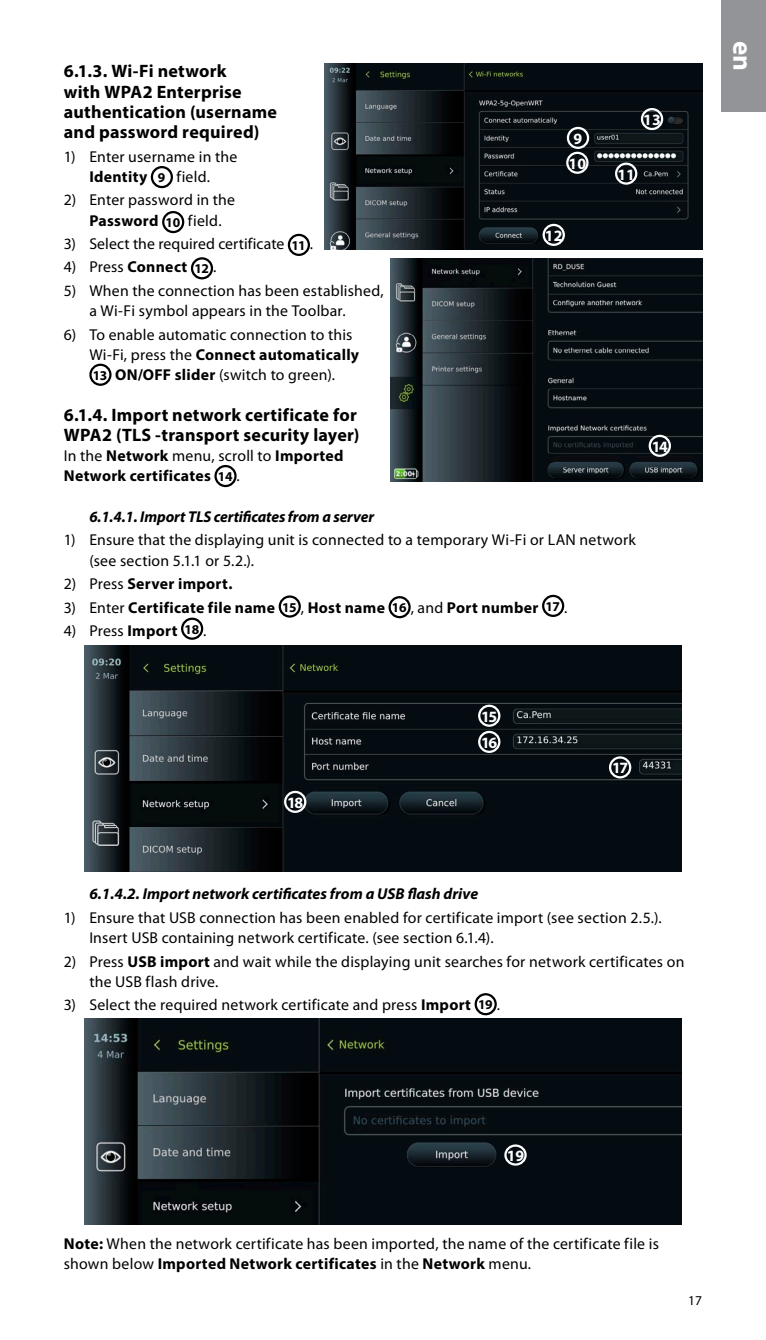
<style>
.page{position:relative;width:766px;height:1340px;background:#fff}
.page>*{position:absolute;margin:0;border:0;box-sizing:border-box;transform-origin:0 0}
.t1{font:700 27px "Myriad Pro";color:#fff}
.t2{font:700 18px/20.2px "Myriad Pro";letter-spacing:.015em;color:#000}
.t3{font:15.75px/20.2px "Myriad Pro";letter-spacing:.01em;color:#000}
.t4{font:700 15.75px/20.2px "Myriad Pro";letter-spacing:.02em;color:#000}
.t5{font:italic 700 15.75px "Myriad Pro";color:#000}
.t6{font:700 15.75px/26.1px "Myriad Pro";letter-spacing:-.05em;color:#fff}
.t7{font:13.5px "Myriad Pro";color:#000}
.s1{font-weight:700}
.s2{font-weight:700;font-size:13.5px}
.s3{font-weight:400}
.s4{font-size:13.5px}
</style>
<div class="page">
<div style="left:721px;top:0;width:44px;height:112px;background:#939498"></div>
<div style="left:151px;top:166px;width:22px;height:22px;border:2px solid #000;border-radius:50%"></div>
<div style="left:162px;top:211px;width:22px;height:22px;border:2px solid #000;border-radius:50%"></div>
<div style="left:288px;top:234px;width:22px;height:22px;border:2px solid #000;border-radius:50%"></div>
<div style="left:191px;top:257px;width:22px;height:22px;border:2px solid #000;border-radius:50%"></div>
<div style="left:89px;top:363px;width:22px;height:23px;border:2px solid #000;border-radius:50%"></div>
<div style="left:214px;top:465px;width:22px;height:22px;border:2px solid #000;border-radius:50%"></div>
<div style="left:278px;top:595px;width:23px;height:22px;border:2px solid #000;border-radius:50%"></div>
<div style="left:388px;top:596px;width:22px;height:22px;border:2px solid #000;border-radius:50%"></div>
<div style="left:542px;top:595px;width:22px;height:22px;border:2px solid #000;border-radius:50%"></div>
<div style="left:181px;top:617px;width:22px;height:22px;border:2px solid #000;border-radius:50%"></div>
<img style="left:84px;top:645px;width:597px;height:226px">
<div style="left:478px;top:704px;width:22px;height:22px;border:2px solid #fff;border-radius:50%"></div>
<div style="left:478px;top:731px;width:22px;height:22px;border:2px solid #fff;border-radius:50%"></div>
<div style="left:608px;top:756px;width:23px;height:22px;border:2px solid #fff;border-radius:50%"></div>
<div style="left:284px;top:790px;width:22px;height:23px;border:2px solid #fff;border-radius:50%"></div>
<div style="left:474px;top:993px;width:22px;height:22px;border:2px solid #000;border-radius:50%"></div>
<img style="left:84px;top:1018px;width:597px;height:206px">
<div style="left:504px;top:1144px;width:22px;height:21px;border:2px solid #fff;border-radius:50%"></div>
<img style="left:406px;top:1141px;width:90px;height:26px;border-radius:13px">
<img style="left:324px;top:64px;width:378px;height:186px">
<div style="left:566px;top:127px;width:23px;height:22px;border:2px solid #fff;border-radius:50%"></div>
<div style="left:566px;top:152px;width:22px;height:22px;border:2px solid #fff;border-radius:50%"></div>
<div style="left:615px;top:163px;width:22px;height:22px;border:2px solid #fff;border-radius:50%"></div>
<div style="left:542px;top:224px;width:22px;height:22px;border:2px solid #fff;border-radius:50%"></div>
<div style="left:640px;top:108px;width:23px;height:22px;border:2px solid #fff;border-radius:50%"></div>
<img style="left:390px;top:258px;width:312px;height:223px">
<div style="left:648px;top:435px;width:22px;height:22px;border:2px solid #fff;border-radius:50%"></div>
<p class="t2" style="left:64px;top:61px;width:215px">6.1.3. Wi-Fi network<br>with WPA2 Enterprise authentication (username and password required)</p>
<p class="t3" style="left:64px;top:146px;width:175px;text-align:center">1) Enter username in the<br><span class="s1">Identity</span> <span class="s2">9</span> field.</p>
<p class="t3" style="left:89px;top:190px;width:147px;text-indent:-26px">2) Enter password in the<br><span class="s1">Password</span> <sub>10</sub> field.</p>
<p class="t3" style="left:64px;top:233px;width:251px">3) Select the required certificate <span class="s2">11</span> .</p>
<p class="t3" style="left:64px;top:257px;width:154px">4) Press <span class="s1">Connect</span> <span class="s2">12</span> .</p>
<p class="t3" style="left:89px;top:280px;width:296px;text-indent:-25px">5) When the connection has been established, a Wi-Fi symbol appears in the Toolbar.</p>
<p class="t3" style="left:89px;top:324px;width:271px;text-indent:-26px">6) To enable automatic connection to this<br>Wi-Fi, press the <span class="s1">Connect automatically<br></span><span class="s2">13</span> <span class="s1">ON/OFF slider</span> (switch to green).</p>
<p class="t2" style="left:64px;top:404px;width:297px">6.1.4. Import network certificate for<br>WPA2 (TLS -transport security layer)</p>
<p class="t4" style="left:64px;top:445px;width:281px"><span class="s3">In the</span> Network <span class="s3">menu, scroll to</span> Imported<br>Network certificates <span class="s4">14</span> <span class="s3">.</span></p>
<p class="t5" style="left:89px;top:506px;width:286px">6.1.4.1. Import TLS certificates from a server</p>
<p class="t3" style="left:89px;top:529px;width:548px;text-indent:-26px">1) Ensure that the displaying unit is connected to a temporary Wi-Fi or LAN network (see section 5.1.1 or 5.2.).</p>
<p class="t4" style="left:64px;top:573px;width:170px"><span class="s3">2) Press</span> Server import.</p>
<p class="t4" style="left:64px;top:596px;width:505px"><span class="s3">3) Enter</span> Certificate file name <span class="s4">15</span> <span class="s3">,</span> Host name <span class="s4">16</span> <span class="s3">, and</span> Port number <span class="s4">17</span> <span class="s3">.</span></p>
<p class="t3" style="left:64px;top:620px;width:144px">4) Press <span class="s1">Import</span> <span class="s2">18</span> .</p>
<p class="t6" style="left:568px;top:125px;width:19px;line-height:25px;text-align:center">9<br>10</p>
<p class="t6" style="left:617px;top:161px;width:19px">11</p>
<p class="t6" style="left:545px;top:222px;width:19px">12</p>
<p class="t6" style="left:643px;top:106px;width:19px">13</p>
<p class="t6" style="left:651px;top:433px;width:17px">14</p>
<p class="t6" style="left:287px;top:789px;width:17px">18</p>
<p class="t6" style="left:481px;top:702px;width:17px">15<br>16</p>
<p class="t6" style="left:612px;top:754px;width:17px">17</p>
<p class="t5" style="left:89px;top:883px;width:390px">6.1.4.2. Import network certificates from a USB flash drive</p>
<p class="t3" style="left:89px;top:907px;width:573px;text-indent:-26px">1) Ensure that USB connection has been enabled for certificate import (see section 2.5.).<br>Insert USB containing network certificate. (see section 6.1.4).</p>
<p class="t3" style="left:89px;top:950px;width:596px;text-indent:-26px">2) Press <span class="s1">USB import</span> and wait while the displaying unit searches for network certificates on the USB flash drive.</p>
<p class="t3" style="left:64px;top:994px;width:437px">3) Select the required network certificate and press <span class="s1">Import</span> <span class="s2">19</span> .</p>
<h1 class="t1" style="left:760px;top:41px;width:32px;rotate:90deg">en</h1>
<p class="t6" style="left:506px;top:1142px;width:19px">19</p>
<p class="t3" style="left:64px;top:1233px;width:596px"><span class="s1">Note:</span> When the network certificate has been imported, the name of the certificate file is shown below <span class="s1">Imported Network certificates</span> in the <span class="s1">Network</span> menu.</p>
<p class="t7" style="left:688px;top:1292px;width:15px">17</p>
</div>
